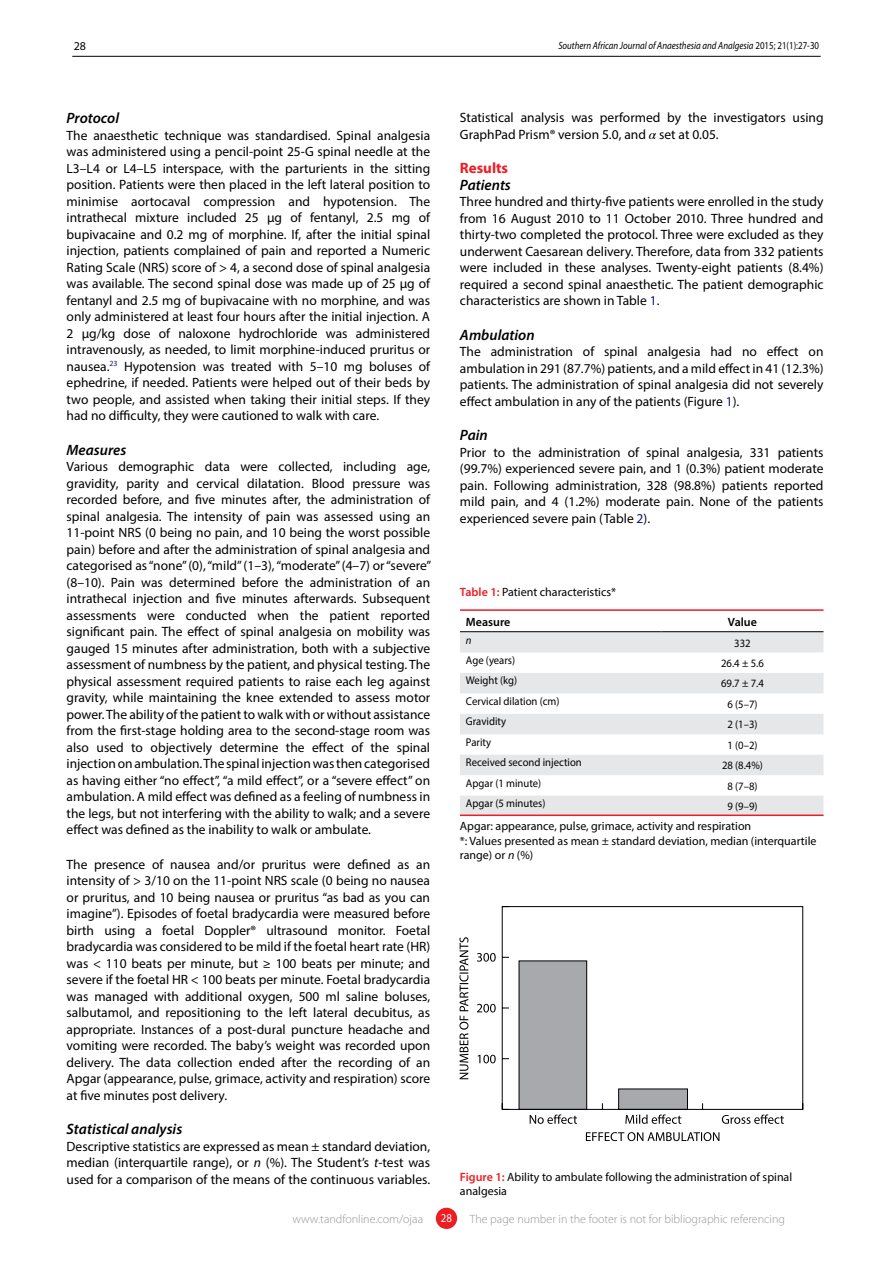
<style>
.page{position:relative;width:893px;height:1263px;background:#fff}
.page>*{position:absolute;margin:0;border:0;box-sizing:border-box;transform-origin:0 0}
.t1{font:italic 600 15px "Myriad Pro";color:#000}
.t2{font:700 15px "Myriad Pro";color:#ed1d24}
.t3{font:13.5px/16.5px "Myriad Pro";color:#000;text-align:justify}
.t4{font:12px/14.4px "Myriad Pro";color:#000}
.t5{font:300 12px "Myriad Pro";color:#939598}
.t6{font:italic 12px "Myriad Pro";color:#000}
.t7{font:600 12px "Myriad Pro";color:#000}
.t8{font:12px "Myriad Pro";color:#fff;scale:.9 1}
.t9{font:11.25px "Myriad Pro";color:#000;scale:.95 1}
.t10{font:italic 11.25px "Myriad Pro";color:#000;scale:.95 1}
.t11{font:italic 10.5px "Myriad Pro";color:#000;scale:.85 1}
.s1{font-style:normal}
.s2{font-style:italic}
.s3{font-family:"STIX";font-style:italic}
.s4{color:#090f90}
.s5{font-weight:600;color:#ed1d24}
</style>
<div class="page">
<hr style="left:72px;top:56px;width:749px;height:1px;background:#000">
<div style="left:436px;top:1208px;width:21px;height:21px;background:#ed1d24;border-radius:50%"></div>
<svg style="left:501px;top:906px;width:302px;height:204px"></svg>
<svg style="left:530px;top:1114px;width:47px;height:10px"></svg>
<svg style="left:625px;top:1114px;width:56px;height:10px"></svg>
<svg style="left:722px;top:1114px;width:62px;height:10px"></svg>
<svg style="left:478px;top:1055px;width:18px;height:8px"></svg>
<svg style="left:477px;top:1004px;width:19px;height:8px"></svg>
<svg style="left:477px;top:953px;width:19px;height:9px"></svg>
<svg style="left:459px;top:937px;width:9px;height:142px"></svg>
<svg style="left:586px;top:1132px;width:133px;height:9px"></svg>
<hr style="left:460px;top:609px;width:363px;height:2px;background:#ed1d24">
<svg style="left:460px;top:632px;width:363px;height:182px;fill:#e6e7e8"></svg>
<hr style="left:460px;top:631px;width:201px;height:1px;background:#000">
<hr style="left:661px;top:631px;width:162px;height:1px;background:#000">
<hr style="left:460px;top:814px;width:363px;height:2px;background:#ed1d24">
<p class="t6" style="left:489px;top:36px;width:336px">Southern African Journal of Anaesthesia and Analgesia <span class="s1">2015; 1(1):1–4</span></p>
<p class="t4" style="left:74px;top:39px;width:14px">28</p>
<p class="t11" style="left:558px;top:40px;width:308px">Southern African Journal of Anaesthesia and Analgesia <span class="s1">2015; 21(1):27-30</span></p>
<p class="t1" style="left:67px;top:109px;width:54px">Protocol</p>
<p class="t3" style="left:67px;top:127px;width:365px">The anaesthetic technique was standardised. Spinal analgesia was administered using a pencil-point 25-G spinal needle at the L3–L4 or L4–L5 interspace, with the parturients in the sitting position. Patients were then placed in the left lateral position to minimise aortocaval compression and hypotension. The intrathecal mixture included 25 μg of fentanyl, 2.5 mg of bupivacaine and 0.2 mg of morphine. If, after the initial spinal injection, patients complained of pain and reported a Numeric Rating Scale (NRS) score of &gt; 4, a second dose of spinal analgesia was available. The second spinal dose was made up of 25 μg of fentanyl and 2.5 mg of bupivacaine with no morphine, and was only administered at least four hours after the initial injection. A 2 μg/kg dose of naloxone hydrochloride was administered intravenously, as needed, to limit morphine-induced pruritus or nausea.<sup>23</sup> Hypotension was treated with 5–10 mg boluses of ephedrine, if needed. Patients were helped out of their beds by two people, and assisted when taking their initial steps. If they had no difficulty, they were cautioned to walk with care.</p>
<p class="t1" style="left:67px;top:440px;width:61px">Measures</p>
<p class="t3" style="left:67px;top:458px;width:366px">Various demographic data were collected, including age, gravidity, parity and cervical dilatation. Blood pressure was recorded before, and five minutes after, the administration of spinal analgesia. The intensity of pain was assessed using an 11-point NRS (0 being no pain, and 10 being the worst possible pain) before and after the administration of spinal analgesia and categorised as “none” (0), “mild” (1–3), “moderate” (4–7) or “severe” (8–10). Pain was determined before the administration of an intrathecal injection and five minutes afterwards. Subsequent assessments were conducted when the patient reported significant pain. The effect of spinal analgesia on mobility was gauged 15 minutes after administration, both with a subjective assessment of numbness by the patient, and physical testing. The physical assessment required patients to raise each leg against gravity, while maintaining the knee extended to assess motor power. The ability of the patient to walk with or without assistance from the first-stage holding area to the second-stage room was also used to objectively determine the effect of the spinal injection on ambulation. The spinal injection was then categorised as having either “no effect”, “a mild effect”, or a “severe effect” on ambulation. A mild effect was defined as a feeling of numbness in the legs, but not interfering with the ability to walk; and a severe effect was defined as the inability to walk or ambulate.</p>
<p class="t3" style="left:67px;top:856px;width:365px">The presence of nausea and/or pruritus were defined as an intensity of &gt; 3/10 on the 11-point NRS scale (0 being no nausea or pruritus, and 10 being nausea or pruritus “as bad as you can imagine”). Episodes of foetal bradycardia were measured before birth using a foetal Doppler® ultrasound monitor. Foetal bradycardia was considered to be mild if the foetal heart rate (HR) was &lt; 110 beats per minute, but ≥ 100 beats per minute; and severe if the foetal HR &lt; 100 beats per minute. Foetal bradycardia was managed with additional oxygen, 500 ml saline boluses, salbutamol, and repositioning to the left lateral decubitus, as appropriate. Instances of a post-dural puncture headache and vomiting were recorded. The baby’s weight was recorded upon delivery. The data collection ended after the recording of an Apgar (appearance, pulse, grimace, activity and respiration) score at five minutes post delivery.</p>
<p class="t1" style="left:67px;top:1120px;width:117px">Statistical analysis</p>
<p class="t3" style="left:67px;top:1138px;width:365px">Descriptive statistics are expressed as mean ± standard deviation, median (interquartile range), or <span class="s2">n</span> (%). The Student’s <span class="s2">t</span>-test was used for a comparison of the means of the continuous variables.</p>
<p class="t3" style="left:460px;top:109px;width:365px">Statistical analysis was performed by the investigators using<br>GraphPad Prism® version 5.0, and <span class="s3">α</span> set at 0.05.</p>
<p class="t2" style="left:460px;top:158px;width:50px">Results</p>
<p class="t1" style="left:460px;top:175px;width:52px">Patients</p>
<p class="t3" style="left:460px;top:193px;width:365px">Three hundred and thirty-five patients were enrolled in the study from 16 August 2010 to 11 October 2010. Three hundred and thirty-two completed the protocol. Three were excluded as they underwent Caesarean delivery. Therefore, data from 332 patients were included in these analyses. Twenty-eight patients (8.4%) required a second spinal anaesthetic. The patient demographic characteristics are shown in Table <span class="s4">1</span>.</p>
<p class="t1" style="left:460px;top:325px;width:76px">Ambulation</p>
<p class="t3" style="left:460px;top:343px;width:365px">The administration of spinal analgesia had no effect on ambulation in 291 (87.7%) patients, and a mild effect in 41 (12.3%) patients. The administration of spinal analgesia did not severely effect ambulation in any of the patients (Figure <span class="s4">1</span>).</p>
<p class="t1" style="left:460px;top:426px;width:29px">Pain</p>
<p class="t3" style="left:460px;top:444px;width:365px">Prior to the administration of spinal analgesia, 331 patients (99.7%) experienced severe pain, and 1 (0.3%) patient moderate pain. Following administration, 328 (98.8%) patients reported mild pain, and 4 (1.2%) moderate pain. None of the patients experienced severe pain (Table <span class="s4">2</span>).</p>
<p class="t4" style="left:460px;top:584px;width:158px"><span class="s5">Table 1:</span> Patient characteristics*</p>
<p class="t7" style="left:466px;top:614px;width:46px">Measure</p>
<p class="t7" style="left:728px;top:614px;width:30px">Value</p>
<p class="t10" style="left:466px;top:633px;width:8px">n</p>
<p class="t9" style="left:734px;top:636px;width:19px">332</p>
<p class="t9" style="left:466px;top:653px;width:53px">Age (years)</p>
<p class="t9" style="left:721px;top:656px;width:46px">26.4 ± 5.6</p>
<p class="t9" style="left:466px;top:674px;width:55px">Weight (kg)</p>
<p class="t9" style="left:721px;top:677px;width:46px">69.7 ± 7.4</p>
<p class="t9" style="left:466px;top:694px;width:100px">Cervical dilation (cm)</p>
<p class="t9" style="left:727px;top:697px;width:33px">6 (5–7)</p>
<p class="t9" style="left:466px;top:714px;width:44px">Gravidity</p>
<p class="t9" style="left:727px;top:717px;width:33px">2 (1–3)</p>
<p class="t9" style="left:466px;top:735px;width:28px">Parity</p>
<p class="t9" style="left:727px;top:738px;width:33px">1 (0–2)</p>
<p class="t9" style="left:466px;top:755px;width:124px">Received second injection</p>
<p class="t9" style="left:722px;top:758px;width:45px">28 (8.4%)</p>
<p class="t9" style="left:466px;top:776px;width:81px">Apgar (1 minute)</p>
<p class="t9" style="left:727px;top:779px;width:33px">8 (7–8)</p>
<p class="t9" style="left:466px;top:796px;width:85px">Apgar (5 minutes)</p>
<p class="t9" style="left:727px;top:799px;width:33px">9 (9–9)</p>
<p class="t4" style="left:460px;top:819px;width:358px">Apgar: appearance, pulse, grimace, activity and respiration<br>*: Values presented as mean ± standard deviation, median (interquartile range) or <span class="s2">n</span> (%)</p>
<p class="t4" style="left:460px;top:1169px;width:334px"><span class="s5">Figure 1:</span> Ability to ambulate following the administration of spinal analgesia</p>
<p class="t5" style="left:292px;top:1213px;width:132px">www.tandfonline.com/ojaa</p>
<p class="t8" style="left:441px;top:1212px;width:14px">28</p>
<p class="t5" style="left:470px;top:1213px;width:317px">The page number in the footer is not for bibliographic referencing</p>
</div>
